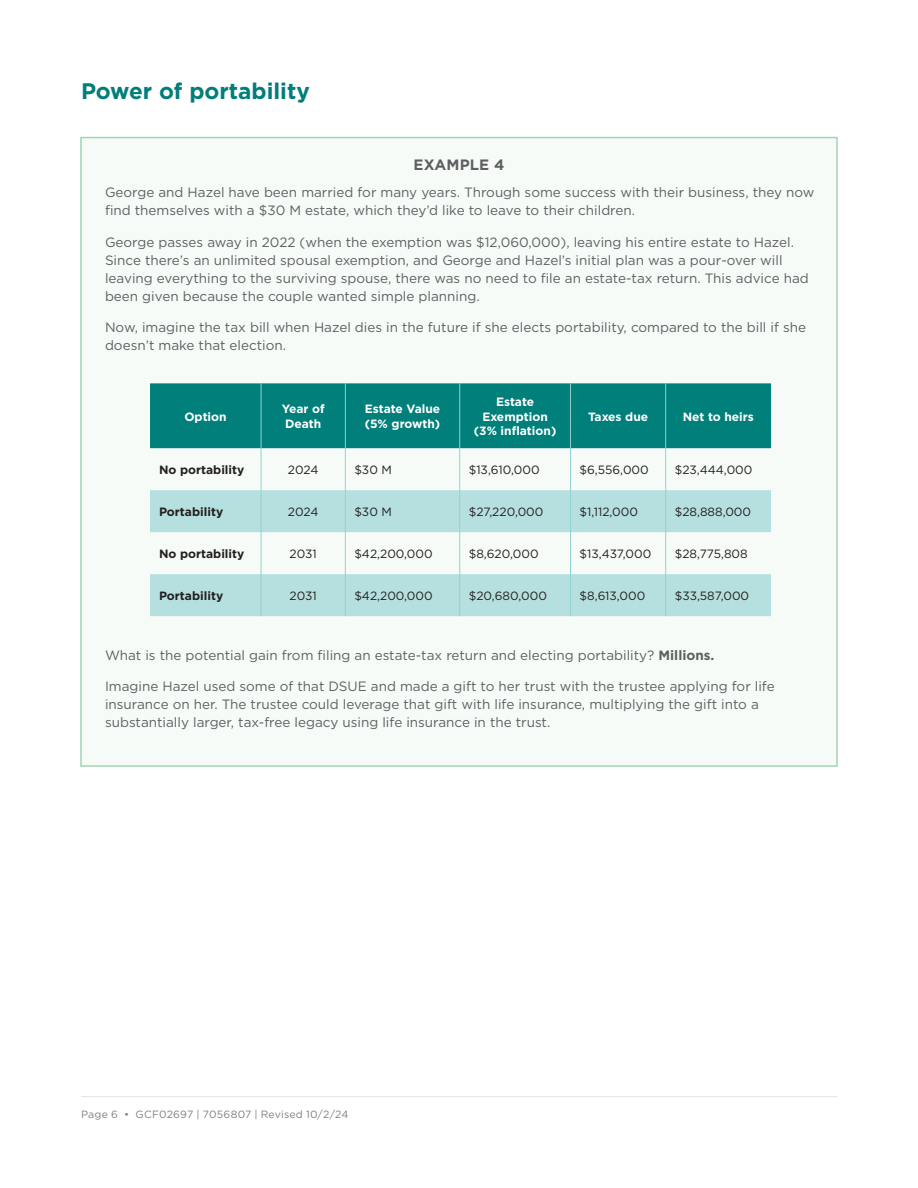
<style>
.page{position:relative;width:918px;height:1188px;background:#fff}
.page>*{position:absolute;margin:0;border:0;box-sizing:border-box;transform-origin:0 0}
.t1{font:700 22.5px "Gotham";color:#007e7a}
.t2{font:700 15px "Gotham";letter-spacing:.01em;color:#5f5f62}
.t3{font:13.5px/18px "Gotham";color:#5f5f62}
.t4{font:12px "Gotham";color:#231f20}
.t5{font:700 12px/14.4px "Gotham";color:#fff}
.t6{font:700 12px "Gotham";color:#231f20}
.t7{font:10.5px "Gotham";letter-spacing:.02em;color:#7e8083}
.s1{font-weight:700}
</style>
<div class="page">
<hr style="left:81px;top:1096px;width:756px;height:1px;background:#e5e6e6">
<div style="left:80px;top:137px;width:758px;height:630px;background:#f6fbf8;border:2px solid #a0d5b5"></div>
<div style="left:150px;top:383px;width:621px;height:65px;background:#007f7b"></div>
<svg style="left:150px;top:490px;width:621px;height:126px;fill:#b5e0df"></svg>
<hr style="left:261px;top:383px;width:1px;height:65px;background:#90d3d2">
<hr style="left:345px;top:383px;width:1px;height:65px;background:#90d3d2">
<hr style="left:459px;top:383px;width:1px;height:65px;background:#90d3d2">
<hr style="left:570px;top:383px;width:1px;height:65px;background:#90d3d2">
<hr style="left:665px;top:383px;width:1px;height:65px;background:#90d3d2">
<hr style="left:261px;top:448px;width:1px;height:42px;background:#90d3d2">
<hr style="left:345px;top:448px;width:1px;height:42px;background:#90d3d2">
<hr style="left:459px;top:448px;width:1px;height:42px;background:#90d3d2">
<hr style="left:570px;top:448px;width:1px;height:42px;background:#90d3d2">
<hr style="left:665px;top:448px;width:1px;height:42px;background:#90d3d2">
<hr style="left:261px;top:490px;width:1px;height:42px;background:#90d3d2">
<hr style="left:345px;top:490px;width:1px;height:42px;background:#90d3d2">
<hr style="left:459px;top:490px;width:1px;height:42px;background:#90d3d2">
<hr style="left:570px;top:490px;width:1px;height:42px;background:#90d3d2">
<hr style="left:665px;top:490px;width:1px;height:42px;background:#90d3d2">
<hr style="left:261px;top:532px;width:1px;height:42px;background:#90d3d2">
<hr style="left:345px;top:532px;width:1px;height:42px;background:#90d3d2">
<hr style="left:459px;top:532px;width:1px;height:42px;background:#90d3d2">
<hr style="left:570px;top:532px;width:1px;height:42px;background:#90d3d2">
<hr style="left:665px;top:532px;width:1px;height:42px;background:#90d3d2">
<hr style="left:261px;top:574px;width:1px;height:42px;background:#90d3d2">
<hr style="left:345px;top:574px;width:1px;height:42px;background:#90d3d2">
<hr style="left:459px;top:574px;width:1px;height:42px;background:#90d3d2">
<hr style="left:570px;top:574px;width:1px;height:42px;background:#90d3d2">
<hr style="left:665px;top:574px;width:1px;height:42px;background:#90d3d2">
<p class="t1" style="left:81px;top:76px;width:230px">Power of portability</p>
<p class="t2" style="left:414px;top:155px;width:92px">EXAMPLE 4</p>
<p class="t3" style="left:105px;top:183px;width:711px">George and Hazel have been married for many years. Through some success with their business, they now find themselves with a $30 M estate, which they’d like to leave to their children.</p>
<p class="t3" style="left:105px;top:233px;width:705px">George passes away in 2022 (when the exemption was $12,060,000), leaving his entire estate to Hazel.<br>Since there’s an unlimited spousal exemption, and George and Hazel’s initial plan was a pour-over will leaving everything to the surviving spouse, there was no need to file an estate-tax return. This advice had been given because the couple wanted simple planning.</p>
<p class="t3" style="left:105px;top:318px;width:703px">Now, imagine the tax bill when Hazel dies in the future if she elects portability, compared to the bill if she doesn’t make that election.</p>
<p class="t5" style="left:184px;top:409px;width:44px">Option</p>
<p class="t5" style="left:282px;top:402px;width:44px">Year of<br>Death</p>
<p class="t5" style="left:365px;top:402px;width:77px">Estate Value (5% growth)</p>
<p class="t5" style="left:474px;top:395px;width:84px;text-align:center">Estate<br>Exemption (3% inflation)</p>
<p class="t5" style="left:588px;top:409px;width:62px">Taxes due</p>
<p class="t5" style="left:683px;top:409px;width:73px">Net to heirs</p>
<p class="t6" style="left:159px;top:462px;width:87px">No portability</p>
<p class="t4" style="left:288px;top:462px;width:32px">2024</p>
<p class="t4" style="left:354px;top:462px;width:39px">$30 M</p>
<p class="t4" style="left:469px;top:462px;width:72px">$13,610,000</p>
<p class="t4" style="left:580px;top:462px;width:71px">$6,556,000</p>
<p class="t4" style="left:675px;top:462px;width:79px">$23,444,000</p>
<p class="t6" style="left:159px;top:504px;width:66px">Portability</p>
<p class="t4" style="left:288px;top:504px;width:32px">2024</p>
<p class="t4" style="left:354px;top:504px;width:39px">$30 M</p>
<p class="t4" style="left:469px;top:504px;width:76px">$27,220,000</p>
<p class="t4" style="left:580px;top:504px;width:60px">$1,112,000</p>
<p class="t4" style="left:675px;top:504px;width:78px">$28,888,000</p>
<p class="t6" style="left:159px;top:546px;width:87px">No portability</p>
<p class="t4" style="left:290px;top:546px;width:29px">2031</p>
<p class="t4" style="left:354px;top:546px;width:80px">$42,200,000</p>
<p class="t4" style="left:469px;top:546px;width:71px">$8,620,000</p>
<p class="t4" style="left:580px;top:546px;width:73px">$13,437,000</p>
<p class="t4" style="left:675px;top:546px;width:75px">$28,775,808</p>
<p class="t6" style="left:159px;top:588px;width:66px">Portability</p>
<p class="t4" style="left:290px;top:588px;width:29px">2031</p>
<p class="t4" style="left:354px;top:588px;width:80px">$42,200,000</p>
<p class="t4" style="left:469px;top:588px;width:80px">$20,680,000</p>
<p class="t4" style="left:580px;top:588px;width:67px">$8,613,000</p>
<p class="t4" style="left:675px;top:588px;width:76px">$33,587,000</p>
<p class="t3" style="left:105px;top:646px;width:611px">What is the potential gain from filing an estate-tax return and electing portability? <span class="s1">Millions.</span></p>
<p class="t3" style="left:105px;top:677px;width:671px">Imagine Hazel used some of that DSUE and made a gift to her trust with the trustee applying for life insurance on her. The trustee could leverage that gift with life insurance, multiplying the gift into a substantially larger, tax-free legacy using life insurance in the trust.</p>
<p class="t7" style="left:81px;top:1108px;width:269px">Page 6 • GCF02697 | 7056807 | Revised 10/2/24</p>
</div>
